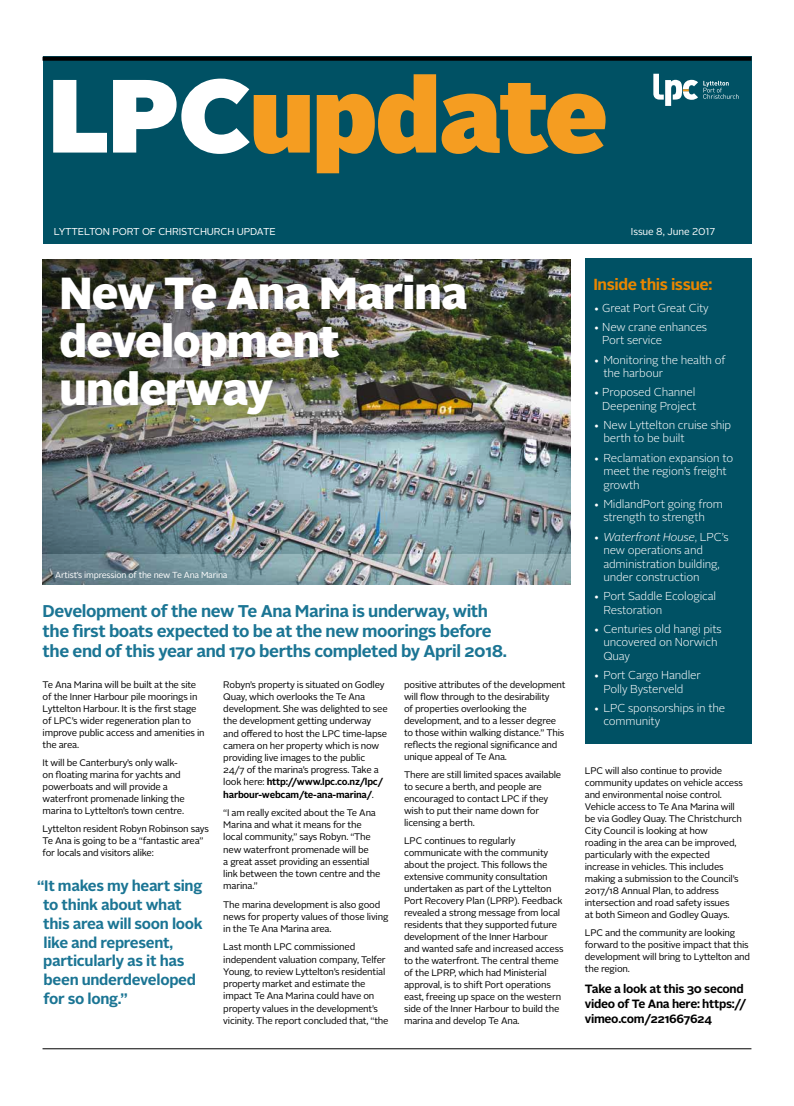
<style>
.page{position:relative;width:794px;height:1106px;background:#fff}
.page>*{position:absolute;margin:0;border:0;box-sizing:border-box;transform-origin:0 0}
.t1{font:900 103.7px "Alright Sans";letter-spacing:-.015em;color:#f59d21}
.t2{font:900 44.8px/48px "Alright Sans";letter-spacing:-.02em;color:#fff}
.t3{font:700 17px/20px "Alright Sans";letter-spacing:-.025em;color:#1b7594}
.t4{font:700 16px "Alright Sans";letter-spacing:-.025em;color:#e98600}
.t5{font:700 15.2px/19px "Alright Sans";letter-spacing:-.02em;color:#1b7594}
.t6{font:700 12px/15px "Alright Sans";letter-spacing:-.025em;color:#000}
.t7{font:300 11.5px/13.5px "Alright Sans";letter-spacing:-.015em;color:#fff}
.t8{font:10px "Alright Sans";letter-spacing:-.015em;color:#fff}
.t9{font:9.5px/12px "Alright Sans";letter-spacing:-.02em;color:#000}
.t10{font:8.8px "Alright Sans";letter-spacing:-.02em;color:#fff}
.s1{color:#fff}
.s2{font-style:italic}
.s3{font-weight:700}
</style>
<div class="page">
<img style="left:43px;top:553px;width:527px;height:31px">
<img style="left:43px;top:259px;width:527px;height:294px">
<div style="left:43px;top:57px;width:708px;height:187px;background:#005164"></div>
<svg style="left:43px;top:57px;width:708px;height:4px;background:#000507"></svg>
<svg style="left:653px;top:74px;width:85px;height:32px"></svg>
<div style="left:585px;top:259px;width:166px;height:485px;background:#005164"></div>
<hr style="left:43px;top:1048px;width:708px;height:1px;background:#000">
<h1 class="t1" style="left:48px;top:41px;width:561px"><span class="s1">LPC</span>update</h1>
<p class="t8" style="left:54px;top:225px;width:223px">LYTTELTON PORT OF CHRISTCHURCH UPDATE</p>
<p class="t8" style="left:631px;top:225px;width:86px">Issue 8, June 2017</p>
<h2 class="t2" style="left:60px;top:269px;width:409px">New Te Ana Marina development underway</h2>
<h3 class="t4" style="left:593px;top:273px;width:121px">Inside this issue:</h3>
<p class="t7" style="left:593px;top:301px;width:117px">• Great Port Great City</p>
<p class="t7" style="left:602px;top:320px;width:106px;text-indent:-9px">• New crane enhances<br>Port service</p>
<p class="t7" style="left:603px;top:353px;width:124px;text-indent:-10px">• Monitoring the health of the harbour</p>
<p class="t7" style="left:593px;top:386px;width:104px;text-align:right">• Proposed Channel<br>Deepening Project</p>
<p class="t7" style="left:603px;top:418px;width:129px;text-indent:-10px">• New Lyttelton cruise ship berth to be built</p>
<p class="t7" style="left:603px;top:451px;width:131px;text-indent:-10px">• Reclamation expansion to meet the region’s freight growth</p>
<p class="t7" style="left:603px;top:497px;width:121px;text-indent:-10px">• MidlandPort going from strength to strength</p>
<p class="t7" style="left:603px;top:530px;width:127px;text-indent:-10px">• <span class="s2">Waterfront House</span>, LPC’s new operations and administration building, under construction</p>
<p class="t7" style="left:603px;top:589px;width:114px;text-indent:-10px">• Port Saddle Ecological<br>Restoration</p>
<p class="t7" style="left:603px;top:622px;width:120px;text-indent:-10px">• Centuries old hangi pits uncovered on Norwich<br>Quay</p>
<p class="t7" style="left:603px;top:668px;width:99px;text-indent:-10px">• Port Cargo Handler<br>Polly Bysterveld</p>
<p class="t7" style="left:603px;top:701px;width:123px;text-indent:-10px">• LPC sponsorships in the community</p>
<p class="t9" style="left:585px;top:765px;width:160px">LPC will also continue to provide community updates on vehicle access and environmental noise control.<br>Vehicle access to Te Ana Marina will be via Godley Quay. The Christchurch City Council is looking at how<br>roading in the area can be improved, particularly with the expected increase in vehicles. This includes making a submission to the Council’s 2017/18 Annual Plan, to address intersection and road safety issues<br>at both Simeon and Godley Quays.</p>
<p class="t9" style="left:585px;top:927px;width:167px">LPC and the community are looking forward to the positive impact that this development will bring to Lyttelton and the region.</p>
<p class="t6" style="left:585px;top:981px;width:163px">Take a look at this 30 second video of Te Ana here: https:// vimeo.com/221667624</p>
<p class="t10" style="left:55px;top:569px;width:174px">Artist’s impression of the new Te Ana Marina</p>
<h3 class="t3" style="left:43px;top:601px;width:466px">Development of the new Te Ana Marina is underway, with the first boats expected to be at the new moorings before the end of this year and 170 berths completed by April 2018.</h3>
<p class="t9" style="left:404px;top:678px;width:163px">positive attributes of the development will flow through to the desirability<br>of properties overlooking the development, and to a lesser degree to those within walking distance.” This reflects the regional significance and unique appeal of Te Ana.</p>
<p class="t9" style="left:404px;top:768px;width:159px">There are still limited spaces available to secure a berth, and people are encouraged to contact LPC if they wish to put their name down for licensing a berth.</p>
<p class="t9" style="left:404px;top:834px;width:161px">LPC continues to regularly communicate with the community about the project. This follows the extensive community consultation undertaken as part of the Lyttelton Port Recovery Plan (LPRP). Feedback revealed a strong message from local residents that they supported future development of the Inner Harbour and wanted safe and increased access to the waterfront. The central theme of the LPRP, which had Ministerial approval, is to shift Port operations east, freeing up space on the western side of the Inner Harbour to build the marina and develop Te Ana.</p>
<p class="t9" style="left:223px;top:678px;width:166px">Robyn’s property is situated on Godley Quay, which overlooks the Te Ana development. She was delighted to see the development getting underway and offered to host the LPC time-lapse camera on her property which is now providing live images to the public 24/7 of the marina’s progress. Take a look here: <span class="s3">http://www.lpc.co.nz/lpc/ harbour-webcam/te-ana-marina/</span>.</p>
<p class="t9" style="left:223px;top:806px;width:159px">“I am really excited about the Te Ana<br>Marina and what it means for the local community,” says Robyn. “The new waterfront promenade will be<br>a great asset providing an essential link between the town centre and the marina.”</p>
<p class="t9" style="left:223px;top:898px;width:167px">The marina development is also good news for property values of those living in the Te Ana Marina area.</p>
<p class="t9" style="left:223px;top:941px;width:167px">Last month LPC commissioned independent valuation company, Telfer Young, to review Lyttelton’s residential property market and estimate the impact Te Ana Marina could have on property values in the development’s vicinity. The report concluded that, “the</p>
<p class="t9" style="left:43px;top:678px;width:164px">Te Ana Marina will be built at the site of the Inner Harbour pile moorings in<br>Lyttelton Harbour. It is the first stage of LPC’s wider regeneration plan to improve public access and amenities in the area.</p>
<p class="t9" style="left:43px;top:756px;width:144px">It will be Canterbury’s only walk&shy;on floating marina for yachts and powerboats and will provide a waterfront promenade linking the marina to Lyttelton’s town centre.</p>
<p class="t9" style="left:43px;top:822px;width:168px">Lyttelton resident Robyn Robinson says<br>Te Ana is going to be a “fantastic area” for locals and visitors alike:</p>
<h3 class="t5" style="left:43px;top:876px;width:161px;text-indent:-6px">“It makes my heart sing to think about what this area will soon look like and represent, particularly as it has been underdeveloped for so long.”</h3>
</div>
